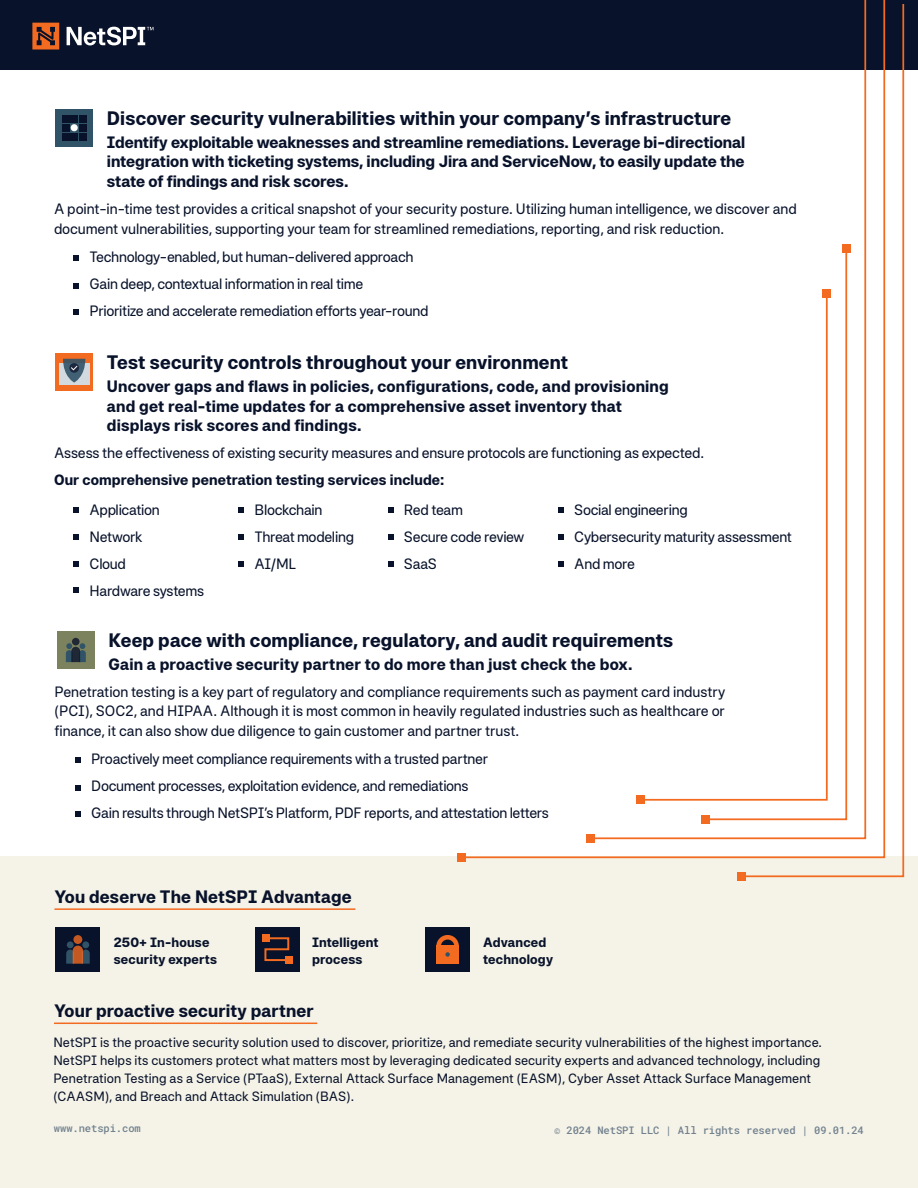
<style>
.page{position:relative;width:918px;height:1188px;background:#fff}
.page>*{position:absolute;margin:0;border:0;box-sizing:border-box;transform-origin:0 0}
.t1{font:700 19.5px "Systemia";letter-spacing:.005em;color:#08122a}
.t2{font:700 18px "Systemia";letter-spacing:.005em;color:#08122a}
.t3{font:700 16.5px/19.8px "Systemia";letter-spacing:.01em;color:#08122a;text-align:justify}
.t4{font:15px/27px "Systemia";letter-spacing:-.02em;color:#08122a}
.t5{font:700 15px "Systemia";letter-spacing:.01em;color:#08122a}
.t6{font:13.5px/18px "Systemia";color:#08122a}
.t7{font:700 13.5px/16.5px "Systemia";letter-spacing:.015em;color:#08122a}
.t8{font:10.5px "Roboto Mono";letter-spacing:-.01em;color:#71818e}
</style>
<div class="page">
<div style="left:0;top:856px;width:918px;height:332px;background:#f5f3e8"></div>
<div style="left:56px;top:927px;width:44px;height:45px;background:#08122a"></div>
<div style="left:82px;top:941px;width:7px;height:7px;background:#315367;border-radius:50%"></div>
<div style="left:67px;top:941px;width:7px;height:7px;background:#315367;border-radius:50%"></div>
<svg style="left:73px;top:935px;width:9px;height:9px"></svg>
<svg style="left:66px;top:946px;width:24px;height:18px"></svg>
<hr style="left:54px;top:908px;width:301px;height:2px;background:#f36a21">
<hr style="left:54px;top:1023px;width:263px;height:1px;background:#f36a21">
<div style="left:255px;top:927px;width:45px;height:45px;background:#08122a"></div>
<div style="left:262px;top:935px;width:7px;height:7px;background:#f36a21"></div>
<div style="left:285px;top:956px;width:7px;height:8px;background:#f36a21"></div>
<svg style="left:264px;top:936px;width:26px;height:26px"></svg>
<div style="left:0;top:0;width:918px;height:69px;background:#08122a"></div>
<svg style="left:67px;top:27px;width:86px;height:18px"></svg>
<svg style="left:32px;top:23px;width:27px;height:27px"></svg>
<svg style="left:74px;top:255px;width:5px;height:6px"></svg>
<svg style="left:74px;top:283px;width:5px;height:5px"></svg>
<svg style="left:74px;top:309px;width:5px;height:6px"></svg>
<svg style="left:457px;top:0;width:448px;height:878px"></svg>
<div style="left:737px;top:872px;width:9px;height:8px;background:#f36b21"></div>
<div style="left:457px;top:853px;width:9px;height:9px;background:#f36b21"></div>
<div style="left:701px;top:815px;width:9px;height:8px;background:#f36b21"></div>
<div style="left:636px;top:796px;width:8px;height:8px;background:#f36b21"></div>
<div style="left:842px;top:245px;width:9px;height:8px;background:#f36b21"></div>
<div style="left:822px;top:290px;width:9px;height:8px;background:#f36b21"></div>
<div style="left:586px;top:834px;width:8px;height:8px;background:#f36b21"></div>
<svg style="left:55px;top:109px;width:38px;height:38px"></svg>
<div style="left:62px;top:116px;width:7px;height:7px;background:#08122a"></div>
<div style="left:71px;top:116px;width:7px;height:7px;background:#08122a"></div>
<div style="left:62px;top:124px;width:7px;height:7px;background:#08122a"></div>
<div style="left:79px;top:116px;width:7px;height:7px;background:#08122a"></div>
<div style="left:62px;top:133px;width:7px;height:7px;background:#08122a"></div>
<div style="left:71px;top:133px;width:7px;height:7px;background:#08122a"></div>
<div style="left:79px;top:133px;width:7px;height:7px;background:#08122a"></div>
<div style="left:79px;top:124px;width:7px;height:7px;background:#08122a"></div>
<div style="left:71px;top:124px;width:7px;height:7px;background:#fff;border-radius:4px"></div>
<div style="left:425px;top:927px;width:45px;height:45px;background:#08122a"></div>
<div style="left:436px;top:946px;width:23px;height:18px;background:#f36a21"></div>
<svg style="left:436px;top:935px;width:23px;height:22px"></svg>
<svg style="left:75px;top:757px;width:5px;height:6px"></svg>
<svg style="left:75px;top:785px;width:5px;height:5px"></svg>
<svg style="left:75px;top:811px;width:5px;height:6px"></svg>
<div style="left:57px;top:631px;width:38px;height:38px;background:#7c825d"></div>
<div style="left:72px;top:638px;width:8px;height:7px;background:#1f2834;border-radius:50%"></div>
<svg style="left:66px;top:643px;width:20px;height:19px"></svg>
<div style="left:55px;top:353px;width:38px;height:38px;background:#f36a21"></div>
<div style="left:59px;top:363px;width:30px;height:22px;background:#d2d9df"></div>
<svg style="left:63px;top:359px;width:22px;height:24px"></svg>
<svg style="left:74px;top:508px;width:5px;height:5px"></svg>
<svg style="left:74px;top:534px;width:5px;height:5px"></svg>
<svg style="left:74px;top:562px;width:5px;height:5px"></svg>
<svg style="left:558px;top:508px;width:5px;height:5px"></svg>
<svg style="left:558px;top:534px;width:5px;height:5px"></svg>
<svg style="left:558px;top:562px;width:5px;height:5px"></svg>
<svg style="left:238px;top:508px;width:6px;height:5px"></svg>
<svg style="left:238px;top:534px;width:6px;height:5px"></svg>
<svg style="left:238px;top:562px;width:6px;height:5px"></svg>
<svg style="left:388px;top:508px;width:5px;height:5px"></svg>
<svg style="left:388px;top:534px;width:5px;height:5px"></svg>
<svg style="left:388px;top:562px;width:5px;height:5px"></svg>
<svg style="left:74px;top:588px;width:5px;height:5px"></svg>
<h1 class="t1" style="left:107px;top:106px;width:626px">Discover security vulnerabilities within your company’s infrastructure</h1>
<p class="t3" style="left:107px;top:131px;width:640px">Identify exploitable weaknesses and streamline remediations. Leverage bi-directional integration with ticketing systems, including Jira and ServiceNow, to easily update the state of findings and risk scores.</p>
<p class="t4" style="left:54px;top:199px;width:744px;line-height:19.5px">A point-in-time test provides a critical snapshot of your security posture. Utilizing human intelligence, we discover and document vulnerabilities, supporting your team for streamlined remediations, reporting, and risk reduction.</p>
<p class="t4" style="left:90px;top:243px;width:341px">Technology-enabled, but human-delivered approach<br>Gain deep, contextual information in real time<br>Prioritize and accelerate remediation efforts year-round</p>
<h1 class="t1" style="left:107px;top:350px;width:463px">Test security controls throughout your environment</h1>
<p class="t3" style="left:107px;top:375px;width:563px;text-align:left">Uncover gaps and flaws in policies, configurations, code, and provisioning and get real-time updates for a comprehensive asset inventory that displays risk scores and findings.</p>
<p class="t4" style="left:54px;top:439px;width:652px">Assess the effectiveness of existing security measures and ensure protocols are functioning as expected.</p>
<p class="t5" style="left:54px;top:470px;width:392px">Our comprehensive penetration testing services include:</p>
<p class="t4" style="left:90px;top:495px;width:116px">Application<br>Network<br>Cloud<br>Hardware systems</p>
<p class="t4" style="left:574px;top:495px;width:219px">Social engineering<br>Cybersecurity maturity assessment<br>And more</p>
<p class="t4" style="left:254px;top:495px;width:101px">Blockchain<br>Threat modeling<br>AI/ML</p>
<p class="t4" style="left:404px;top:495px;width:122px">Red team<br>Secure code review<br>SaaS</p>
<h1 class="t1" style="left:108px;top:628px;width:566px">Keep pace with compliance, regulatory, and audit requirements</h1>
<p class="t3" style="left:108px;top:653px;width:526px">Gain a proactive security partner to do more than just check the box.</p>
<p class="t4" style="left:54px;top:681px;width:672px;line-height:19.5px;text-align:justify">Penetration testing is a key part of regulatory and compliance requirements such as payment card industry (PCI), SOC2, and HIPAA. Although it is most common in heavily regulated industries such as healthcare or finance, it can also show due diligence to gain customer and partner trust.</p>
<p class="t4" style="left:91px;top:745px;width:459px">Proactively meet compliance requirements with a trusted partner<br>Document processes, exploitation evidence, and remediations<br>Gain results through NetSPI’s Platform, PDF reports, and attestation letters</p>
<p class="t2" style="left:54px;top:884px;width:299px">You deserve The NetSPI Advantage</p>
<p class="t7" style="left:114px;top:934px;width:105px">250+ In-house security experts</p>
<p class="t7" style="left:312px;top:934px;width:68px">Intelligent process</p>
<p class="t2" style="left:54px;top:999px;width:261px">Your proactive security partner</p>
<p class="t7" style="left:483px;top:934px;width:71px">Advanced technology</p>
<p class="t6" style="left:53px;top:1033px;width:770px">NetSPI is the proactive security solution used to discover, prioritize, and remediate security vulnerabilities of the highest importance.<br>NetSPI helps its customers protect what matters most by leveraging dedicated security experts and advanced technology, including Penetration Testing as a Service (PTaaS), External Attack Surface Management (EASM), Cyber Asset Attack Surface Management (CAASM), and Breach and Attack Simulation (BAS).</p>
<p class="t8" style="left:54px;top:1121px;width:88px">www.netspi.com</p>
<p class="t8" style="left:554px;top:1123px;width:311px">© 2024 NetSPI LLC | All rights reserved | 09.01.24</p>
</div>
